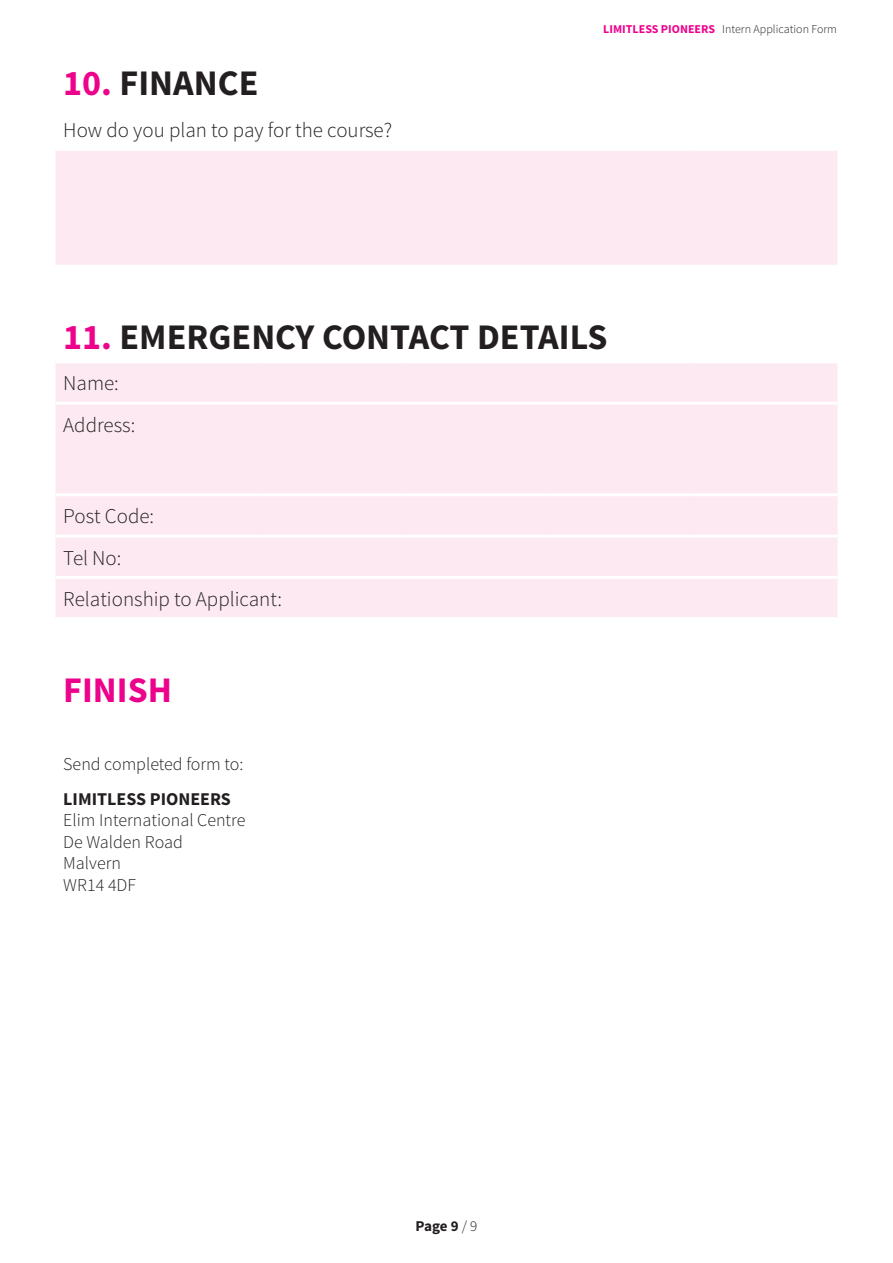
<style>
.page{position:relative;width:893px;height:1263px;background:#fff}
.page>*{position:absolute;margin:0;border:0;box-sizing:border-box;transform-origin:0 0}
.t1{font:700 36px "Source Sans Pro";color:#231f20}
.t2{font:700 36px "Source Sans Pro";color:#ed028c}
.t3{font:300 21px/41.2px "Source Sans Pro";color:#231f20}
.t4{font:300 18px/21.6px "Source Sans Pro";color:#231f20}
.t5{font:700 18px "Source Sans Pro";color:#231f20}
.t6{font:700 15px "Source Sans Pro";color:#231f20}
.t7{font:300 12px "Source Sans Pro";color:#231f20}
.s1{color:#ed028c}
.s2{font-weight:700;color:#ed028c}
.s3{font-weight:300}
</style>
<div class="page">
<svg style="left:56px;top:151px;width:781px;height:466px;fill:#fce9f1"></svg>
<hr style="left:56px;top:265px;width:201px;height:3px;background:#fff">
<hr style="left:257px;top:265px;width:146px;height:3px;background:#fff">
<hr style="left:403px;top:265px;width:145px;height:3px;background:#fff">
<hr style="left:548px;top:265px;width:145px;height:3px;background:#fff">
<hr style="left:693px;top:265px;width:144px;height:3px;background:#fff">
<hr style="left:56px;top:360px;width:201px;height:3px;background:#fff">
<hr style="left:257px;top:360px;width:146px;height:3px;background:#fff">
<hr style="left:403px;top:360px;width:145px;height:3px;background:#fff">
<hr style="left:548px;top:360px;width:145px;height:3px;background:#fff">
<hr style="left:693px;top:360px;width:144px;height:3px;background:#fff">
<hr style="left:56px;top:402px;width:201px;height:3px;background:#fff">
<hr style="left:257px;top:402px;width:146px;height:3px;background:#fff">
<hr style="left:403px;top:402px;width:145px;height:3px;background:#fff">
<hr style="left:548px;top:402px;width:145px;height:3px;background:#fff">
<hr style="left:693px;top:402px;width:144px;height:3px;background:#fff">
<hr style="left:56px;top:493px;width:201px;height:3px;background:#fff">
<hr style="left:257px;top:493px;width:146px;height:3px;background:#fff">
<hr style="left:403px;top:493px;width:145px;height:3px;background:#fff">
<hr style="left:548px;top:493px;width:145px;height:3px;background:#fff">
<hr style="left:693px;top:493px;width:144px;height:3px;background:#fff">
<hr style="left:56px;top:535px;width:201px;height:3px;background:#fff">
<hr style="left:257px;top:535px;width:146px;height:3px;background:#fff">
<hr style="left:403px;top:535px;width:145px;height:3px;background:#fff">
<hr style="left:548px;top:535px;width:145px;height:3px;background:#fff">
<hr style="left:693px;top:535px;width:144px;height:3px;background:#fff">
<hr style="left:56px;top:576px;width:201px;height:3px;background:#fff">
<hr style="left:257px;top:576px;width:146px;height:3px;background:#fff">
<hr style="left:403px;top:576px;width:145px;height:3px;background:#fff">
<hr style="left:548px;top:576px;width:145px;height:3px;background:#fff">
<hr style="left:693px;top:576px;width:144px;height:3px;background:#fff">
<h1 class="t1" style="left:63px;top:60px;width:197px"><span class="s1">10.</span> FINANCE</h1>
<p class="t3" style="left:63px;top:109px;width:330px">How do you plan to pay for the course?</p>
<p class="t7" style="left:603px;top:21px;width:235px"><span class="s2">LIMITLESS PIONEERS</span> Intern Application Form</p>
<h1 class="t1" style="left:63px;top:314px;width:546px"><span class="s1">11.</span> EMERGENCY CONTACT DETAILS</h1>
<p class="t3" style="left:63px;top:363px;width:74px">Name:<br>Address:</p>
<p class="t3" style="left:63px;top:496px;width:220px">Post Code:<br>Tel No:<br>Relationship to Applicant:</p>
<h1 class="t2" style="left:63px;top:666px;width:110px">FINISH</h1>
<p class="t4" style="left:63px;top:754px;width:182px">Send completed form to:</p>
<p class="t5" style="left:63px;top:787px;width:169px">LIMITLESS PIONEERS</p>
<p class="t4" style="left:63px;top:810px;width:184px">Elim International Centre<br>De Walden Road<br>Malvern<br>WR14 4DF</p>
<p class="t6" style="left:416px;top:1216px;width:63px">Page 9 <span class="s3">/ 9</span></p>
</div>
